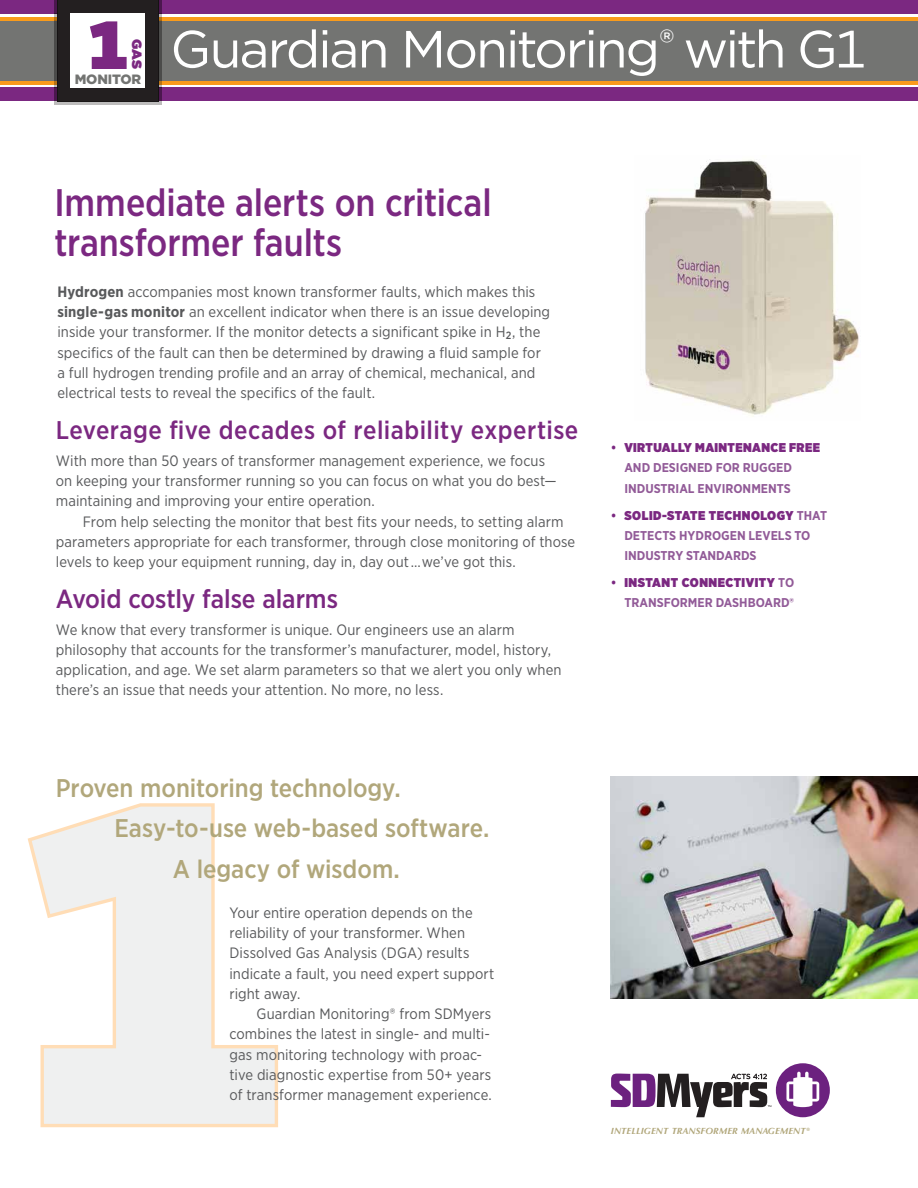
<style>
.page{position:relative;width:918px;height:1188px;background:#fff}
.page>*{position:absolute;margin:0;border:0;box-sizing:border-box;transform-origin:0 0}
.t1{font:900 67.5px "Gotham";color:#7b2881}
.t2{font:52.2px "Gotham";letter-spacing:-.045em;color:#fff}
.t3{font:500 38.4px/40.5px "Gotham Narrow";letter-spacing:-.005em;color:#7b2881;scale:.96 1}
.t4{font:500 26.1px "Gotham Narrow";letter-spacing:-.005em;color:#7b2881}
.t5{font:500 25.5px "Gotham Narrow";color:#b1a77b}
.t6{font:500 25.5px "Gotham Narrow";letter-spacing:.02em;color:#7b2881}
.t7{font:15px/20.2px "Gotham Narrow";letter-spacing:.005em;color:#58595b}
.t8{font:900 13.5px "Gotham";letter-spacing:-.01em;color:#737472}
.t9{font:900 13.5px "Gotham";color:#7b2881}
.t10{font:700 12.75px/20.2px "Gotham Narrow";color:#925b98}
.t11{font:italic 700 9px "Optima";letter-spacing:.015em;color:#b1a77b}
.s1{font-weight:700}
.s2{color:#7b2881}
.s3{font-weight:900;color:#7b2881}
</style>
<div class="page">
<svg style="left:27px;top:803px;width:251px;height:325px"></svg>
<div style="left:0;top:20px;width:918px;height:61px;background:#737472"></div>
<div style="left:0;top:0;width:918px;height:14px;background:#7b2881"></div>
<div style="left:0;top:88px;width:918px;height:13px;background:#7b2881"></div>
<hr style="left:0;top:17px;width:918px;height:3px;background:#f99b1c">
<hr style="left:0;top:81px;width:918px;height:3px;background:#f99b1c">
<svg style="left:611px;top:1063px;width:219px;height:54px"></svg>
<div style="left:57px;top:0;width:102px;height:101px;background:#231f20"></div>
<div style="left:71px;top:14px;width:74px;height:74px;background:#fff"></div>
<hr style="left:54px;top:20px;width:3px;height:61px;background:#231f20">
<svg style="left:54px;top:14px;width:3px;height:6px"></svg>
<hr style="left:54px;top:0;width:3px;height:14px;background:#231f20">
<svg style="left:54px;top:81px;width:3px;height:20px"></svg>
<hr style="left:159px;top:20px;width:3px;height:61px;background:#231f20">
<svg style="left:159px;top:14px;width:3px;height:6px"></svg>
<hr style="left:159px;top:0;width:3px;height:14px;background:#231f20">
<svg style="left:159px;top:81px;width:3px;height:20px"></svg>
<svg style="left:54px;top:101px;width:108px;height:4px"></svg>
<img style="left:645px;top:159px;width:214px;height:258px">
<img style="left:611px;top:776px;width:307px;height:223px">
<h1 class="t1" style="left:88px;top:-3px;width:42px">1</h1>
<p class="t8" style="left:75px;top:70px;width:68px">MONITOR</p>
<p class="t9" style="left:147px;top:39px;width:32px;rotate:90deg">GAS</p>
<h2 class="t2" style="left:170px;top:16px;width:697px">Guardian Monitoring<sup>®</sup> with G1</h2>
<h3 class="t3" style="left:54px;top:182px;width:457px">Immediate alerts on critical transformer faults</h3>
<p class="t7" style="left:57px;top:281px;width:494px"><span class="s1">Hydrogen</span> accompanies most known transformer faults, which makes this <span class="s1">single-gas monitor</span> an excellent indicator when there is an issue developing inside your transformer. If the monitor detects a significant spike in H<sub>2</sub>, the specifics of the fault can then be determined by drawing a fluid sample for a full hydrogen trending profile and an array of chemical, mechanical, and electrical tests to reveal the specifics of the fault.</p>
<h3 class="t6" style="left:56px;top:414px;width:524px">Leverage five decades of reliability expertise</h3>
<p class="t7" style="left:56px;top:450px;width:502px">With more than 50 years of transformer management experience, we focus on keeping your transformer running so you can focus on what you do best— maintaining and improving your entire operation.</p>
<p class="t7" style="left:56px;top:511px;width:521px;text-indent:27px">From help selecting the monitor that best fits your needs, to setting alarm parameters appropriate for each transformer, through close monitoring of those levels to keep your equipment running, day in, day out…we’ve got this.</p>
<h3 class="t4" style="left:56px;top:582px;width:284px">Avoid costly false alarms</h3>
<p class="t7" style="left:56px;top:619px;width:507px">We know that every transformer is unique. Our engineers use an alarm philosophy that accounts for the transformer’s manufacturer, model, history, application, and age. We set alarm parameters so that we alert you only when there’s an issue that needs your attention. No more, no less.</p>
<h3 class="t5" style="left:56px;top:771px;width:346px">Proven monitoring technology.</h3>
<h3 class="t5" style="left:114px;top:812px;width:377px">Easy-to-use web-based software.</h3>
<h3 class="t5" style="left:173px;top:852px;width:229px">A legacy of wisdom.</h3>
<p class="t7" style="left:230px;top:902px;width:266px">Your entire operation depends on the reliability of your transformer. When Dissolved Gas Analysis (DGA) results indicate a fault, you need expert support right away.</p>
<p class="t7" style="left:230px;top:1004px;width:264px;text-indent:27px">Guardian Monitoring® from SDMyers combines the latest in single- and multi&shy;gas monitoring technology with proac&shy;tive diagnostic expertise from 50+ years of transformer management experience.</p>
<p class="t10" style="left:624px;top:438px;width:197px;text-indent:-14px"><span class="s2">•</span> <span class="s3">VIRTUALLY MAINTENANCE FREE<br></span>AND DESIGNED FOR RUGGED<br>INDUSTRIAL ENVIRONMENTS</p>
<p class="t10" style="left:624px;top:505px;width:204px;text-indent:-14px"><span class="s2">•</span> <span class="s3">SOLID-STATE TECHNOLOGY</span> THAT<br>DETECTS HYDROGEN LEVELS TO<br>INDUSTRY STANDARDS</p>
<p class="t10" style="left:611px;top:573px;width:185px;text-align:right"><span class="s2">•</span> <span class="s3">INSTANT CONNECTIVITY</span> TO<br>TRANSFORMER DASHBOARD®</p>
<p class="t11" style="left:611px;top:1126px;width:200px">INTELLIGENT TRANSFORMER MANAGEMENT®</p>
</div>
